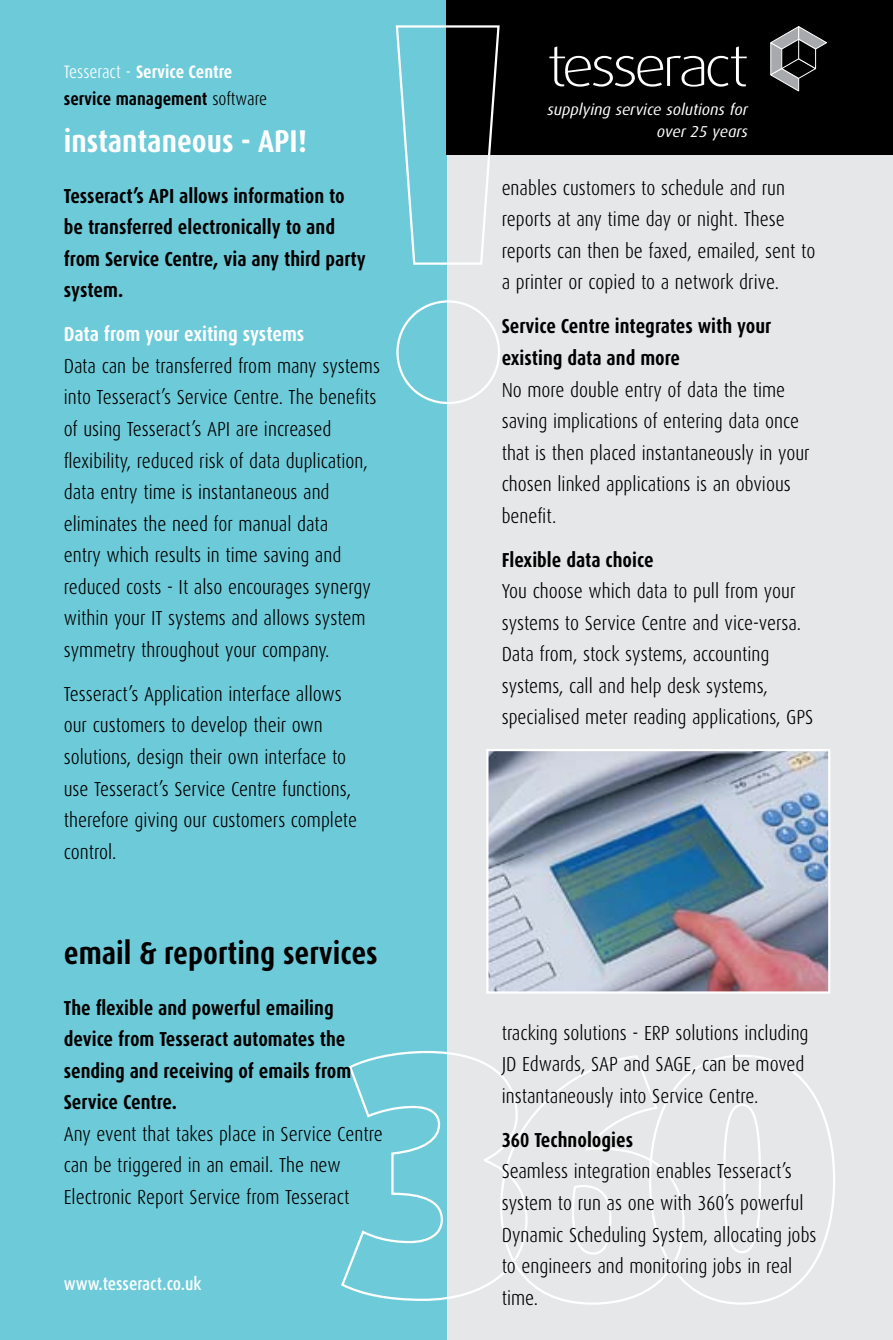
<style>
.page{position:relative;width:893px;height:1340px;background:#fff}
.page>*{position:absolute;margin:0;border:0;box-sizing:border-box;transform-origin:0 0}
.t1{font:700 31.5px "Dax Condensed";color:#000}
.t2{font:700 31.5px "Dax Condensed";color:#fff}
.t3{font:300 20.25px/31.5px "Dax Condensed";color:#000}
.t4{font:700 20.25px/31.5px "Dax Condensed";color:#000}
.t5{font:700 20.25px "Dax Condensed";color:#fff}
.t6{font:700 18px/27px "Dax Condensed";color:#000}
.t7{font:500 18px "Dax Condensed";color:#fff}
.t8{font:italic 15.75px/22.5px "Dax";color:#fff;text-align:right}
.s1{font-weight:300;color:#fff}
.s2{color:#fff}
.s3{font-weight:300}
</style>
<div class="page">
<div style="left:0;top:0;width:893px;height:1339px;background:#e6e7e8"></div>
<div style="left:0;top:0;width:446px;height:1339px;background:#6dcbd9"></div>
<div style="left:446px;top:0;width:447px;height:154px;background:#000"></div>
<svg style="left:549px;top:46px;width:198px;height:41px"></svg>
<svg style="left:770px;top:26px;width:57px;height:66px"></svg>
<svg style="left:395px;top:25px;width:106px;height:380px"></svg>
<img style="left:489px;top:752px;width:338px;height:238px">
<div style="left:486px;top:749px;width:344px;height:244px;border:2px solid #fff"></div>
<svg style="left:341px;top:1049px;width:494px;height:256px"></svg>
<p class="t6" style="left:64px;top:58px;width:205px"><span class="s1">Tesseract -</span> <span class="s2">Service Centre </span>service management <span class="s3">software</span></p>
<h1 class="t2" style="left:64px;top:124px;width:244px">instantaneous - API!</h1>
<p class="t4" style="left:64px;top:180px;width:304px">Tesseract’s API allows information to be transferred electronically to and from Service Centre, via any third party system.</p>
<p class="t5" style="left:64px;top:323px;width:242px">Data from your exiting systems</p>
<p class="t3" style="left:64px;top:350px;width:318px">Data can be transferred from many systems into Tesseract’s Service Centre. The benefits of using Tesseract’s API are increased flexibility, reduced risk of data duplication, data entry time is instantaneous and eliminates the need for manual data<br>entry which results in time saving and reduced costs - It also encourages synergy within your IT systems and allows system symmetry throughout your company.</p>
<p class="t3" style="left:64px;top:678px;width:295px">Tesseract’s Application interface allows our customers to develop their own solutions, design their own interface to use Tesseract’s Service Centre functions, therefore giving our customers complete control.</p>
<h1 class="t1" style="left:64px;top:935px;width:315px">email &amp; reporting services</h1>
<p class="t4" style="left:64px;top:992px;width:289px">The flexible and powerful emailing device from Tesseract automates the sending and receiving of emails from<br>Service Centre.</p>
<p class="t3" style="left:64px;top:1118px;width:320px">Any event that takes place in Service Centre can be triggered in an email. The new<br>Electronic Report Service from Tesseract</p>
<p class="t7" style="left:64px;top:1273px;width:139px">www.tesseract.co.uk</p>
<p class="t8" style="left:547px;top:98px;width:202px">supplying service solutions for over 25 years</p>
<p class="t3" style="left:502px;top:172px;width:315px">enables customers to schedule and run reports at any time day or night. These reports can then be faxed, emailed, sent to a printer or copied to a network drive.</p>
<p class="t4" style="left:502px;top:311px;width:271px">Service Centre integrates with your existing data and more</p>
<p class="t3" style="left:502px;top:374px;width:310px">No more double entry of data the time saving implications of entering data once that is then placed instantaneously in your chosen linked applications is an obvious benefit.</p>
<p class="t4" style="left:502px;top:544px;width:153px">Flexible data choice</p>
<p class="t3" style="left:502px;top:576px;width:313px">You choose which data to pull from your systems to Service Centre and vice-versa.<br>Data from, stock systems, accounting systems, call and help desk systems, specialised meter reading applications, GPS</p>
<p class="t3" style="left:502px;top:1017px;width:308px">tracking solutions - ERP solutions including<br>JD Edwards, SAP and SAGE, can be moved instantaneously into Service Centre.</p>
<p class="t4" style="left:502px;top:1124px;width:133px">360 Technologies</p>
<p class="t3" style="left:502px;top:1155px;width:316px">Seamless integration enables Tesseract’s system to run as one with 360’s powerful Dynamic Scheduling System, allocating jobs to engineers and monitoring jobs in real time.</p>
</div>
